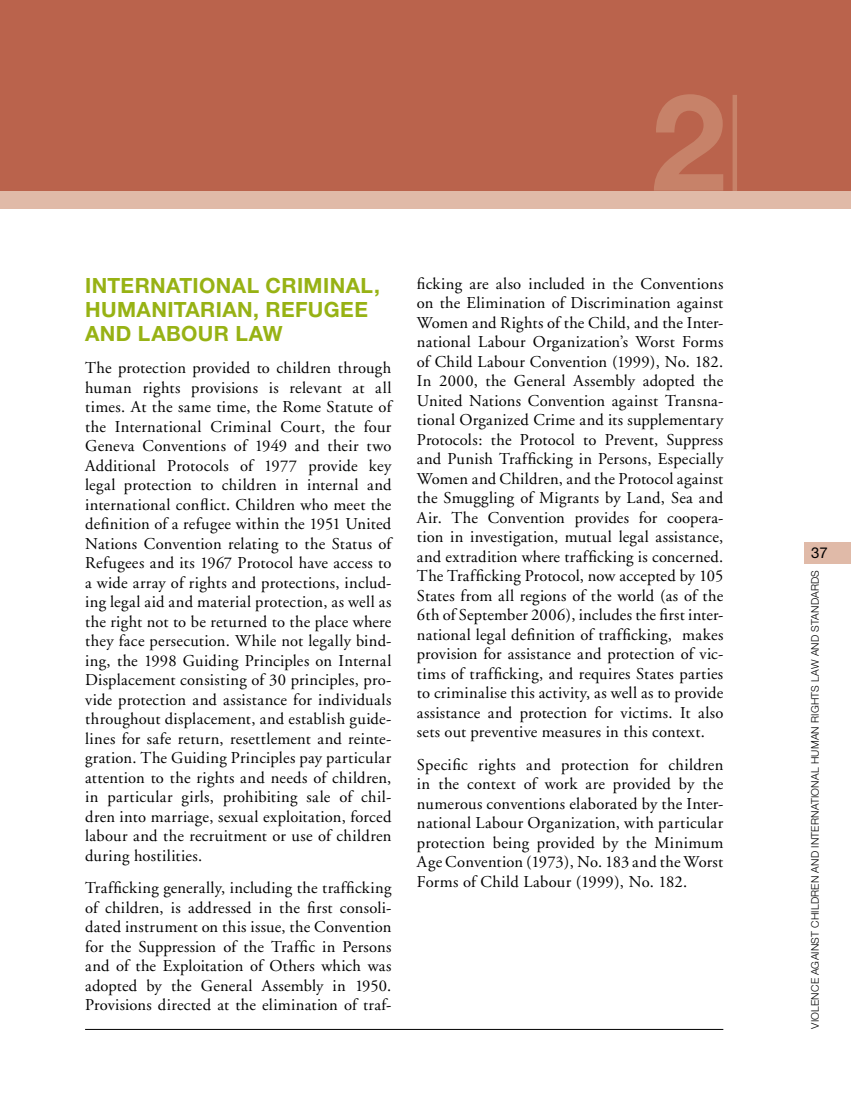
<style>
.page{position:relative;width:851px;height:1106px;background:#fff}
.page>*{position:absolute;margin:0;border:0;box-sizing:border-box;transform-origin:0 0}
.t1{font:700 135px "Helvetica Neue";color:#c78269}
.t2{font:700 21px/24px "Helvetica Neue";letter-spacing:.02em;color:#97b214}
.t3{font:16.5px/19.5px "Adobe Garamond";letter-spacing:.015em;color:#000;text-align:justify}
.t4{font:15px "Helvetica Neue";color:#000}
.t5{font:300 10.5px "Helvetica Neue";letter-spacing:.02em;color:#000}
</style>
<div class="page">
<div style="left:0;top:0;width:850px;height:191px;background:#ba634c"></div>
<div style="left:732px;top:95px;width:5px;height:96px;background:#c78269"></div>
<hr style="left:85px;top:1029px;width:638px;height:1px;background:#000">
<div style="left:804px;top:542px;width:46px;height:21px;background:#e0baa8"></div>
<div style="left:0;top:191px;width:850px;height:17px;background:#e0baa8"></div>
<h1 class="t1" style="left:651px;top:59px;width:77px">2</h1>
<p class="t2" style="left:85px;top:273px;width:296px">INTERNATIONAL CRIMINAL,<br>HUMANITARIAN, REFUGEE<br>AND LABOUR LAW</p>
<p class="t3" style="left:85px;top:359px;width:308px">The protection provided to children through human rights provisions is relevant at all times. At the same time, the Rome Statute of the International Criminal Court, the four Geneva Conventions of 1949 and their two Additional Protocols of 1977 provide key legal protection to children in internal and international conflict. Children who meet the definition of a refugee within the 1951 United Nations Convention relating to the Status of Refugees and its 1967 Protocol have access to a wide array of rights and protections, includ&shy;ing legal aid and material protection, as well as the right not to be returned to the place where they face persecution. While not legally bind&shy;ing, the 1998 Guiding Principles on Internal Displacement consisting of 30 principles, pro&shy;vide protection and assistance for individuals throughout displacement, and establish guide&shy;lines for safe return, resettlement and reinte&shy;gration. The Guiding Principles pay particular attention to the rights and needs of children, in particular girls, prohibiting sale of chil&shy;dren into marriage, sexual exploitation, forced labour and the recruitment or use of children during hostilities.</p>
<p class="t3" style="left:85px;top:878px;width:308px">Trafficking generally, including the trafficking of children, is addressed in the first consoli&shy;dated instrument on this issue, the Convention for the Suppression of the Traffic in Persons and of the Exploitation of Others which was adopted by the General Assembly in 1950.<br>Provisions directed at the elimination of traf-</p>
<p class="t3" style="left:417px;top:274px;width:308px">ficking are also included in the Conventions on the Elimination of Discrimination against Women and Rights of the Child, and the Inter&shy;national Labour Organization’s Worst Forms of Child Labour Convention (1999), No. 182.<br>In 2000, the General Assembly adopted the United Nations Convention against Transna&shy;tional Organized Crime and its supplementary Protocols: the Protocol to Prevent, Suppress and Punish Trafficking in Persons, Especially Women and Children, and the Protocol against the Smuggling of Migrants by Land, Sea and Air. The Convention provides for coopera&shy;tion in investigation, mutual legal assistance, and extradition where trafficking is concerned.<br>The Trafficking Protocol, now accepted by 105<br>States from all regions of the world (as of the 6th of September 2006), includes the first inter&shy;national legal definition of trafficking, makes provision for assistance and protection of vic&shy;tims of trafficking, and requires States parties to criminalise this activity, as well as to provide assistance and protection for victims. It also sets out preventive measures in this context.</p>
<p class="t3" style="left:417px;top:755px;width:308px">Specific rights and protection for children in the context of work are provided by the numerous conventions elaborated by the Inter&shy;national Labour Organization, with particular protection being provided by the Minimum Age Convention (1973), No. 183 and the Worst Forms of Child Labour (1999), No. 182.</p>
<p class="t4" style="left:810px;top:544px;width:9px">37</p>
<p class="t5" style="left:808px;top:1028px;width:460px;rotate:-90deg">Violence against children and international human rights law and standards</p>
</div>
